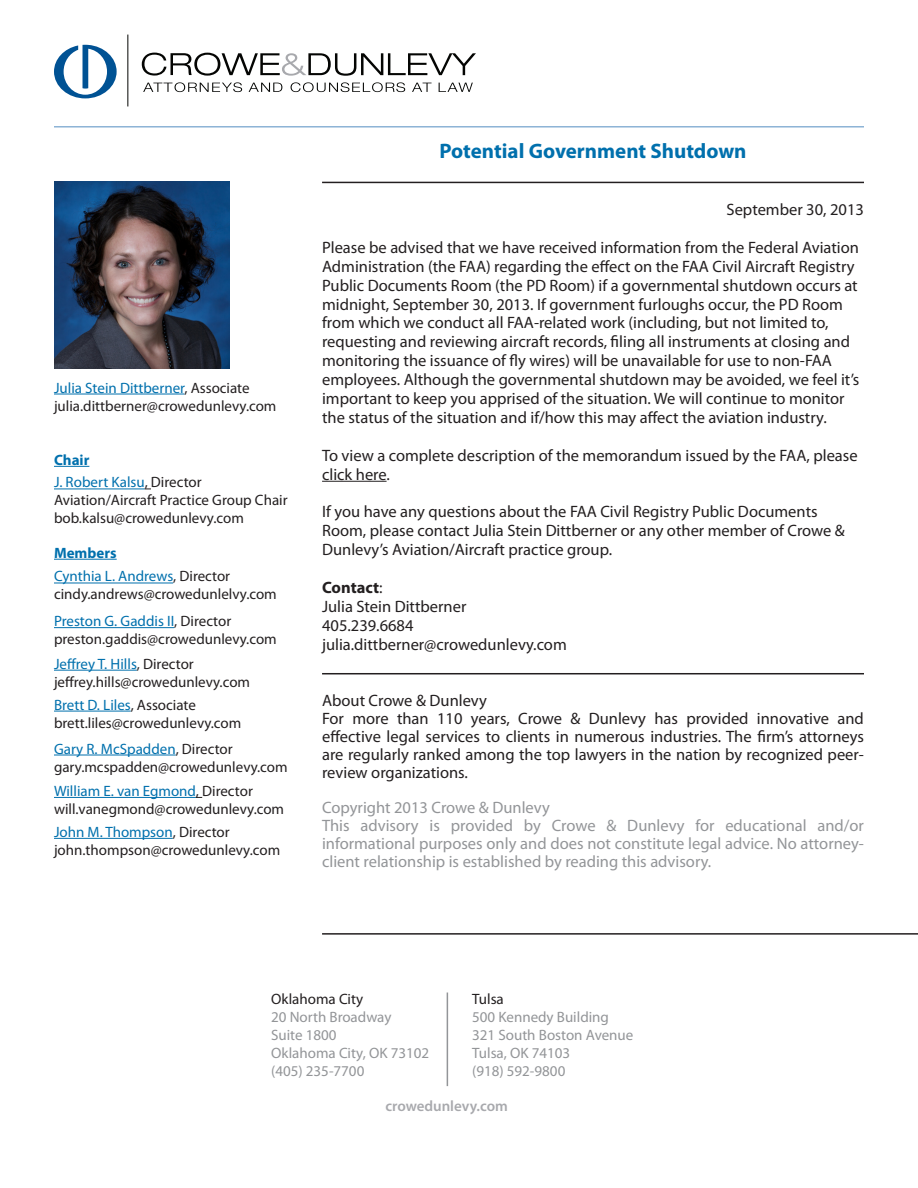
<style>
.page{position:relative;width:918px;height:1188px;background:#fff}
.page>*{position:absolute;margin:0;border:0;box-sizing:border-box;transform-origin:0 0}
.t1{font:700 21px "Myriad Pro";color:#0070ad}
.Body{font:16.5px/18.9px "Myriad Pro";color:#231f20}
.Body-2{font:16.5px/18px "Myriad Pro";color:#939598;text-align:justify}
.t2{font:700 16.5px "Myriad Pro";color:#231f20}
.t3{font:15px "Myriad Pro";color:#231f20}
.t4{font:15px "Myriad Pro";color:#0070ad}
.t5{font:15px "Myriad Pro";color:#939598}
.t6{font:600 15px "Myriad Pro";color:#a8a9ad}
.t7{font:700 15px "Myriad Pro";color:#0070ad}
.s1{color:#231f20}
.s2{font-weight:400}
</style>
<div class="page">
<hr style="left:322px;top:481px;width:65px;height:1px;background:#231f20">
<hr style="left:54px;top:126px;width:810px;height:1px;background:#679ac8">
<svg style="left:143px;top:82px;width:99px;height:10px"></svg>
<svg style="left:249px;top:83px;width:33px;height:9px"></svg>
<svg style="left:291px;top:82px;width:114px;height:10px"></svg>
<svg style="left:412px;top:83px;width:20px;height:9px"></svg>
<svg style="left:439px;top:83px;width:34px;height:9px"></svg>
<svg style="left:142px;top:53px;width:334px;height:23px"></svg>
<hr style="left:128px;top:35px;width:1px;height:71px;background:#040503">
<svg style="left:54px;top:45px;width:63px;height:53px"></svg>
<hr style="left:322px;top:182px;width:542px;height:1px;background:#231f20">
<img style="left:54px;top:182px;width:176px;height:186px">
<hr style="left:54px;top:670px;width:83px;height:1px;background:#0070ad">
<hr style="left:54px;top:711px;width:77px;height:1px;background:#0070ad">
<hr style="left:54px;top:755px;width:122px;height:1px;background:#0070ad">
<hr style="left:54px;top:797px;width:142px;height:1px;background:#0070ad">
<hr style="left:54px;top:838px;width:119px;height:1px;background:#0070ad">
<hr style="left:54px;top:627px;width:120px;height:1px;background:#0070ad">
<hr style="left:54px;top:583px;width:119px;height:1px;background:#0070ad">
<hr style="left:54px;top:489px;width:91px;height:1px;background:#0070ad">
<hr style="left:54px;top:394px;width:130px;height:1px;background:#0070ad">
<hr style="left:54px;top:466px;width:35px;height:1px;background:#0070ad">
<hr style="left:54px;top:559px;width:63px;height:1px;background:#0070ad">
<hr style="left:322px;top:673px;width:542px;height:1px;background:#231f20">
<hr style="left:447px;top:993px;width:1px;height:93px;background:#939598">
<hr style="left:322px;top:933px;width:596px;height:2px;background:#231f20">
<p class="t4" style="left:54px;top:378px;width:197px">Julia Stein Dittberner<span class="s1">, Associate</span></p>
<p class="t3" style="left:54px;top:396px;width:224px">julia.dittberner@crowedunlevy.com</p>
<p class="t7" style="left:54px;top:450px;width:37px">Chair</p>
<p class="t4" style="left:54px;top:473px;width:149px">J. Robert Kalsu<span class="s1">, Director</span></p>
<p class="t3" style="left:54px;top:491px;width:235px">Aviation/Aircraft Practice Group Chair</p>
<p class="t3" style="left:54px;top:509px;width:191px">bob.kalsu@crowedunlevy.com</p>
<p class="t7" style="left:54px;top:543px;width:64px">Members</p>
<p class="t4" style="left:54px;top:567px;width:178px">Cynthia L. Andrews<span class="s1">, Director</span></p>
<p class="t3" style="left:54px;top:585px;width:224px">cindy.andrews@crowedunlelvy.com</p>
<p class="t4" style="left:54px;top:612px;width:179px">Preston G. Gaddis II<span class="s1">, Director</span></p>
<p class="t3" style="left:54px;top:630px;width:224px">preston.gaddis@crowedunlevy.com</p>
<p class="t4" style="left:54px;top:654px;width:141px">Jeffrey T. Hills<span class="s1">, Director</span></p>
<p class="t3" style="left:54px;top:672px;width:198px">jeffrey.hills@crowedunlevy.com</p>
<p class="t4" style="left:54px;top:695px;width:143px">Brett D. Liles<span class="s1">, Associate</span></p>
<p class="t3" style="left:54px;top:713px;width:189px">brett.liles@crowedunlevy.com</p>
<p class="t4" style="left:54px;top:739px;width:180px">Gary R. McSpadden<span class="s1">, Director</span></p>
<p class="t3" style="left:54px;top:757px;width:235px">gary.mcspadden@crowedunlevy.com</p>
<p class="t4" style="left:54px;top:782px;width:200px">William E. van Egmond<span class="s1">, Director</span></p>
<p class="t3" style="left:54px;top:800px;width:232px">will.vanegmond@crowedunlevy.com</p>
<p class="t4" style="left:54px;top:823px;width:177px">John M. Thompson<span class="s1">, Director</span></p>
<p class="t3" style="left:54px;top:841px;width:228px">john.thompson@crowedunlevy.com</p>
<p class="t1" style="left:439px;top:138px;width:309px">Potential Government Shutdown</p>
<p class="Body" style="left:726px;top:200px;width:139px">September 30, 2013</p>
<p class="Body" style="left:322px;top:238px;width:539px">Please be advised that we have received information from the Federal Aviation Administration (the FAA) regarding the effect on the FAA Civil Aircraft Registry Public Documents Room (the PD Room) if a governmental shutdown occurs at midnight, September 30, 2013. If government furloughs occur, the PD Room from which we conduct all FAA-related work (including, but not limited to, requesting and reviewing aircraft records, filing all instruments at closing and monitoring the issuance of fly wires) will be unavailable for use to non-FAA employees. Although the governmental shutdown may be avoided, we feel it’s important to keep you apprised of the situation. We will continue to monitor the status of the situation and if/how this may affect the aviation industry.</p>
<p class="Body" style="left:322px;top:445px;width:537px">To view a complete description of the memorandum issued by the FAA, please click here.</p>
<p class="Body" style="left:322px;top:502px;width:524px">If you have any questions about the FAA Civil Registry Public Documents<br>Room, please contact Julia Stein Dittberner or any other member of Crowe &amp;<br>Dunlevy’s Aviation/Aircraft practice group.</p>
<p class="t2" style="left:322px;top:577px;width:62px">Contact<span class="s2">:</span></p>
<p class="Body" style="left:322px;top:597px;width:146px">Julia Stein Dittberner</p>
<p class="Body" style="left:322px;top:616px;width:93px">405.239.6684</p>
<p class="Body" style="left:322px;top:634px;width:246px">julia.dittberner@crowedunlevy.com</p>
<p class="Body" style="left:322px;top:690px;width:166px">About Crowe &amp; Dunlevy</p>
<p class="Body" style="left:322px;top:709px;width:543px;line-height:18px;text-align:justify">For more than 110 years, Crowe &amp; Dunlevy has provided innovative and effective legal services to clients in numerous industries. The firm’s attorneys are regularly ranked among the top lawyers in the nation by recognized peer&shy;review organizations.</p>
<p class="Body-2" style="left:322px;top:798px;width:229px">Copyright 2013 Crowe &amp; Dunlevy</p>
<p class="Body-2" style="left:322px;top:816px;width:543px">This advisory is provided by Crowe &amp; Dunlevy for educational and/or informational purposes only and does not constitute legal advice. No attorney&shy;client relationship is established by reading this advisory.</p>
<p class="t3" style="left:271px;top:989px;width:94px">Oklahoma City</p>
<p class="t5" style="left:271px;top:1007px;width:122px">20 North Broadway</p>
<p class="t5" style="left:271px;top:1025px;width:67px">Suite 1800</p>
<p class="t5" style="left:271px;top:1043px;width:160px">Oklahoma City, OK 73102</p>
<p class="t5" style="left:271px;top:1061px;width:95px">(405) 235-7700</p>
<p class="t3" style="left:472px;top:989px;width:33px">Tulsa</p>
<p class="t5" style="left:472px;top:1007px;width:138px">500 Kennedy Building</p>
<p class="t5" style="left:472px;top:1025px;width:163px">321 South Boston Avenue</p>
<p class="t5" style="left:472px;top:1043px;width:100px">Tulsa, OK 74103</p>
<p class="t5" style="left:472px;top:1061px;width:95px">(918) 592-9800</p>
<p class="t6" style="left:385px;top:1096px;width:124px">crowedunlevy.com</p>
</div>
